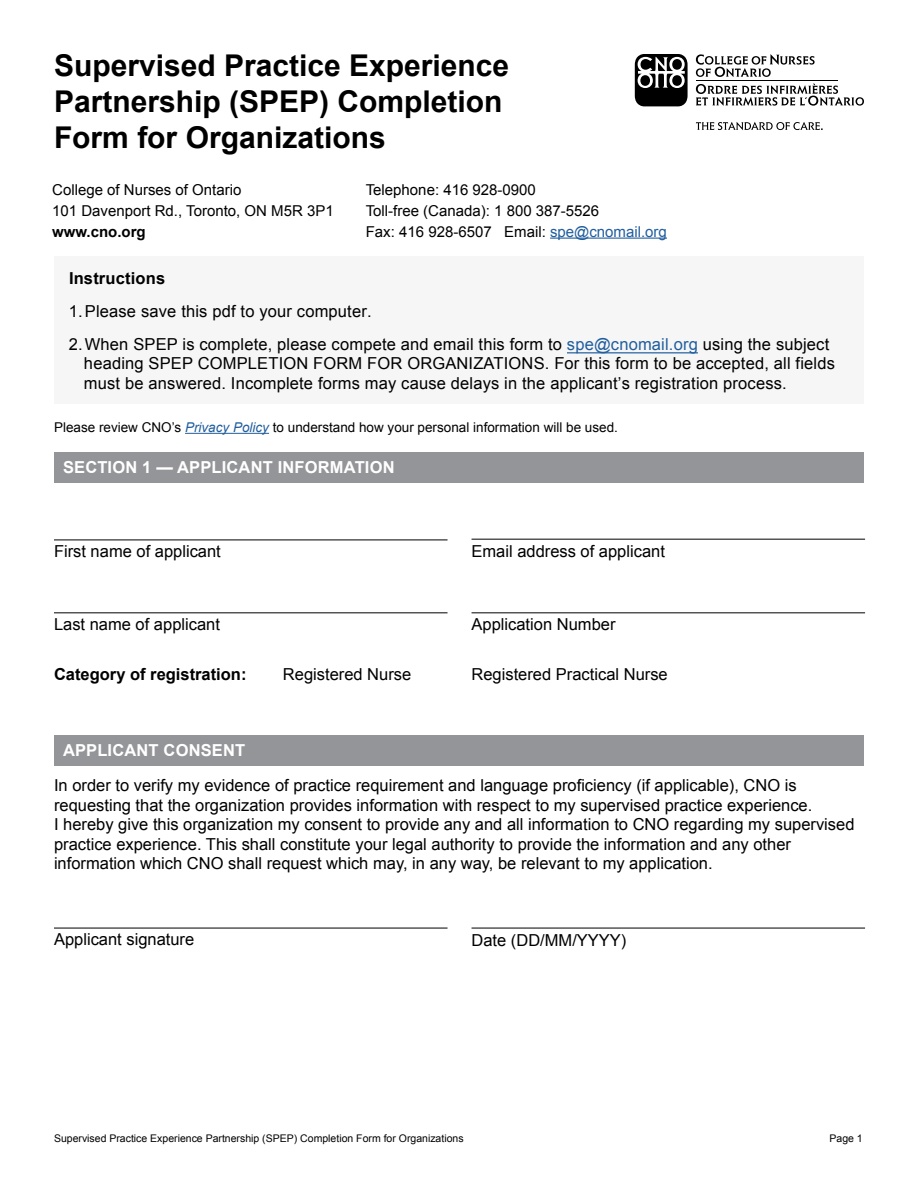
<style>
.page{position:relative;width:918px;height:1188px;background:#fff}
.page>*{position:absolute;margin:0;border:0;box-sizing:border-box;transform-origin:0 0}
.t1{font:700 30px/36px "Arial";color:#000}
.t2{font:16.5px/19.5px "Arial";color:#000}
.t3{font:700 16.5px "Arial";letter-spacing:.01em;color:#fff}
.t4{font:700 16.5px "Arial";color:#000}
.t5{font:15px/21px "Arial";color:#000}
.t6{font:700 15px "Arial";color:#000}
.t7{font:13.5px "Arial";color:#000}
.t8{font:10.5px "Arial";color:#000}
.s1{color:#215e9e}
.s2{font-weight:700}
.s3{font-style:inherit}
.s4{font-style:italic;color:#215e9e}
</style>
<div class="page">
<svg style="left:696px;top:84px;width:168px;height:22px"></svg>
<svg style="left:635px;top:54px;width:53px;height:52px"></svg>
<hr style="left:696px;top:80px;width:142px;height:1px;background:#000">
<svg style="left:696px;top:54px;width:119px;height:23px"></svg>
<svg style="left:696px;top:122px;width:127px;height:8px"></svg>
<hr style="left:550px;top:238px;width:117px;height:1px;background:#215e9e">
<div style="left:54px;top:257px;width:810px;height:147px;background:#f6f6f6"></div>
<hr style="left:567px;top:352px;width:131px;height:1px;background:#215e9e">
<div style="left:54px;top:452px;width:810px;height:30px;background:#939598"></div>
<div style="left:54px;top:735px;width:810px;height:30px;background:#939598"></div>
<hr style="left:185px;top:433px;width:84px;height:1px;background:#215e9e">
<hr style="left:54px;top:540px;width:394px;height:1px;background:#000">
<hr style="left:54px;top:928px;width:394px;height:1px;background:#000">
<hr style="left:54px;top:612px;width:394px;height:1px;background:#000">
<hr style="left:472px;top:612px;width:393px;height:1px;background:#000">
<hr style="left:472px;top:539px;width:393px;height:1px;background:#000">
<hr style="left:472px;top:928px;width:393px;height:1px;background:#000">
<h1 class="t1" style="left:54px;top:48px;width:457px">Supervised Practice Experience<br>Partnership (SPEP) Completion<br>Form for Organizations</h1>
<p class="t5" style="left:52px;top:179px;width:283px">College of Nurses of Ontario<br>101 Davenport Rd., Toronto, ON M5R 3P1</p>
<p class="t6" style="left:52px;top:221px;width:95px">www.cno.org</p>
<p class="t5" style="left:366px;top:179px;width:303px">Telephone: 416 928-0900<br>Toll-free (Canada): 1 800 387-5526<br>Fax: 416 928-6507 Email: <span class="s1">spe@cnomail.org</span></p>
<p class="t2" style="left:69px;top:262px;width:762px;line-height:33px"><span class="s2">Instructions<br></span><span class="s3">1.</span>Please save this pdf to your computer.<br><span class="s3">2.</span>When SPEP is complete, please compete and email this form to <span class="s1">spe@cnomail.org</span> using the subject</p>
<p class="t2" style="left:84px;top:354px;width:752px">heading SPEP COMPLETION FORM FOR ORGANIZATIONS. For this form to be accepted, all fields must be answered. Incomplete forms may cause delays in the applicant’s registration process.</p>
<p class="t7" style="left:54px;top:418px;width:565px">Please review CNO’s <span class="s4">Privacy Policy</span> to understand how your personal information will be used.</p>
<p class="t3" style="left:63px;top:457px;width:333px">SECTION 1 — APPLICANT INFORMATION</p>
<p class="t2" style="left:54px;top:542px;width:168px">First name of applicant</p>
<p class="t2" style="left:472px;top:542px;width:195px">Email address of applicant</p>
<p class="t2" style="left:54px;top:615px;width:168px">Last name of applicant</p>
<p class="t2" style="left:472px;top:615px;width:145px">Application Number</p>
<p class="t4" style="left:54px;top:664px;width:194px">Category of registration:</p>
<p class="t2" style="left:283px;top:665px;width:130px">Registered Nurse</p>
<p class="t2" style="left:472px;top:665px;width:198px">Registered Practical Nurse</p>
<p class="t3" style="left:63px;top:740px;width:184px">APPLICANT CONSENT</p>
<p class="t2" style="left:54px;top:776px;width:802px">In order to verify my evidence of practice requirement and language proficiency (if applicable), CNO is requesting that the organization provides information with respect to my supervised practice experience.<br>I hereby give this organization my consent to provide any and all information to CNO regarding my supervised practice experience. This shall constitute your legal authority to provide the information and any other information which CNO shall request which may, in any way, be relevant to my application.</p>
<p class="t2" style="left:54px;top:930px;width:142px">Applicant signature</p>
<p class="t2" style="left:472px;top:931px;width:156px">Date (DD/MM/YYYY)</p>
<p class="t8" style="left:54px;top:1131px;width:411px">Supervised Practice Experience Partnership (SPEP) Completion Form for Organizations</p>
<p class="t8" style="left:829px;top:1131px;width:35px">Page 1</p>
</div>
